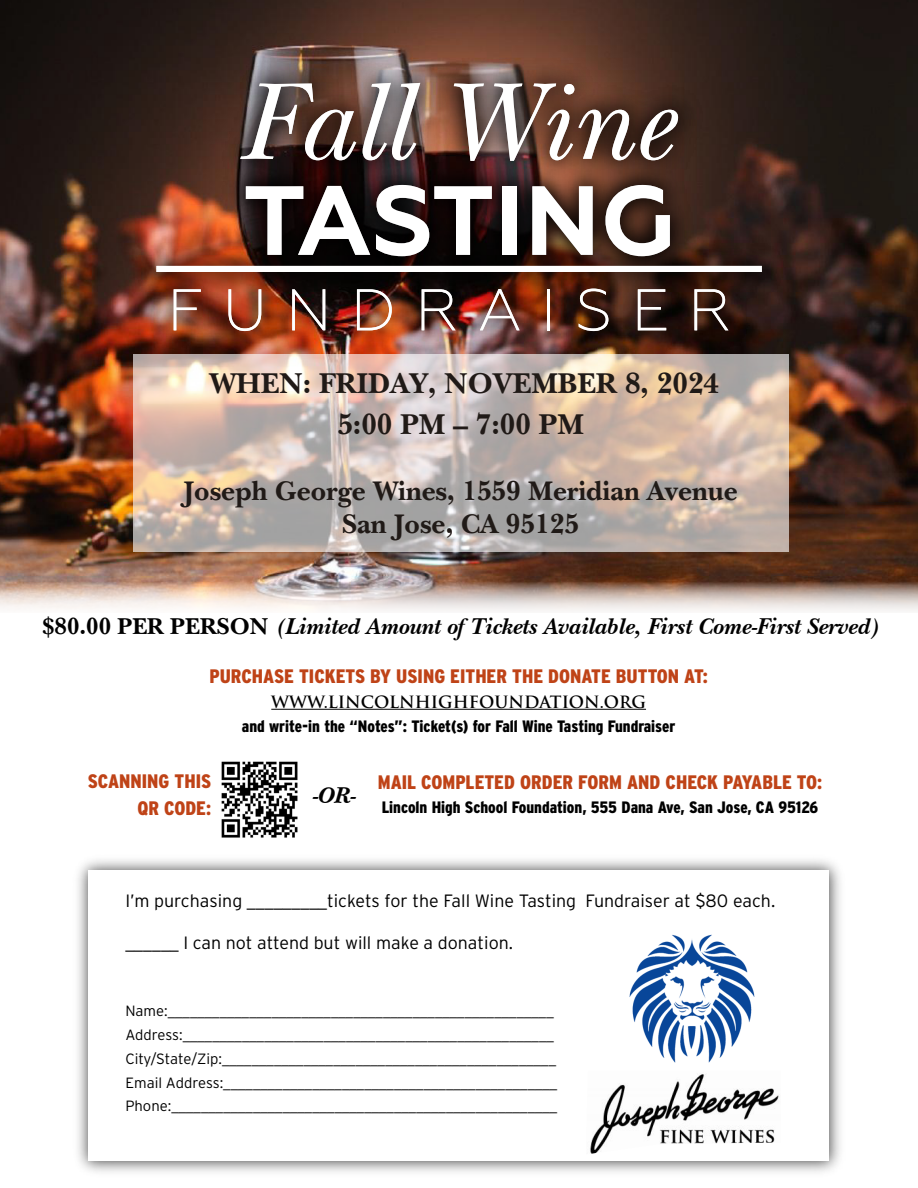
<style>
.page{position:relative;width:918px;height:1188px;background:#fff}
.page>*{position:absolute;margin:0;border:0;box-sizing:border-box;transform-origin:0 0}
.t1{font:112.8px "Baskerville Old Style S Si Normal";color:#fff}
.t2{font:700 97.95px "Geometria";color:#fff}
.t3{font:300 58.65px "Geometria";letter-spacing:.33em;color:#fff}
.t4{font:700 30px/40.7px "Baskerville Black S Si";color:#201a17;text-align:center}
.t5{font:700 28.2px/33px "Baskerville Black S Si";color:#201a17;text-align:center}
.t6{font:italic 700 24px "Baskerville Black S Si";color:#000}
.t7{font:900 condensed 19.5px/27.5px "Interstate";color:#bf4317;text-align:right}
.t8{font:300 17.85px "Interstate";color:#000}
.t9{font:900 condensed 16.5px "Interstate";color:#000}
.t10{font:700 16.5px "Trajan";color:#000}
.t11{font:300 14.85px/23.7px "Interstate";color:#000}
.s1{font-style:normal}
</style>
<div class="page">
<img style="left:0;top:0;width:918px;height:473px">
<img style="left:126px;top:0;width:667px;height:375px">
<div style="left:156px;top:266px;width:606px;height:6px;background:#fff"></div>
<img style="left:0;top:473px;width:918px;height:236px">
<img style="left:77px;top:859px;width:764px;height:314px">
<div style="left:89px;top:871px;width:740px;height:290px;background:#fff"></div>
<img style="left:629px;top:934px;width:126px;height:129px">
<img style="left:590px;top:1074px;width:189px;height:80px">
<svg style="left:134px;top:354px;width:655px;height:198px;background:#cabab0"></svg>
<hr style="left:271px;top:709px;width:375px;height:1px;background:#000">
<img style="left:221px;top:761px;width:77px;height:77px">
<h1 class="t1" style="left:241px;top:56px;width:431px">Fall Wine</h1>
<h2 class="t2" style="left:243px;top:162px;width:434px">TASTING</h2>
<h3 class="t3" style="left:168px;top:276px;width:565px">FUNDRAISER</h3>
<h3 class="t4" style="left:210px;top:363px;width:511px">WHEN: FRIDAY, NOVEMBER 8, 2024<br>5:00 PM – 7:00 PM</h3>
<h3 class="t5" style="left:184px;top:474px;width:556px">Joseph George Wines, 1559 Meridian Avenue<br>San Jose, CA 95125</h3>
<h3 class="t6" style="left:42px;top:611px;width:839px"><span class="s1">$80.00 PER PERSON</span> (Limited Amount of Tickets Available, First Come-First Served)</h3>
<h3 class="t7" style="left:209px;top:662px;width:500px">PURCHASE TICKETS BY USING EITHER THE DONATE BUTTON AT:</h3>
<p class="t10" style="left:271px;top:691px;width:376px">WWW.LINCOLNHIGHFOUNDATION.ORG</p>
<p class="t9" style="left:242px;top:717px;width:435px">and write-in the “Notes”: Ticket(s) for Fall Wine Tasting Fundraiser</p>
<h3 class="t7" style="left:88px;top:767px;width:125px">SCANNING THIS<br>QR CODE:</h3>
<h3 class="t7" style="left:378px;top:769px;width:446px">MAIL COMPLETED ORDER FORM AND CHECK PAYABLE TO:</h3>
<h3 class="t6" style="left:312px;top:780px;width:44px">-OR-</h3>
<p class="t9" style="left:382px;top:798px;width:438px">Lincoln High School Foundation, 555 Dana Ave, San Jose, CA 95126</p>
<p class="t8" style="left:125px;top:890px;width:651px">I’m purchasing _________tickets for the Fall Wine Tasting Fundraiser at $80 each.</p>
<p class="t8" style="left:125px;top:933px;width:389px">______ I can not attend but will make a donation.</p>
<p class="t11" style="left:125px;top:999px;width:434px">Name:____________________________________________________ Address:__________________________________________________ City/State/Zip:_____________________________________________ Email Address:_____________________________________________ Phone:____________________________________________________</p>
</div>
